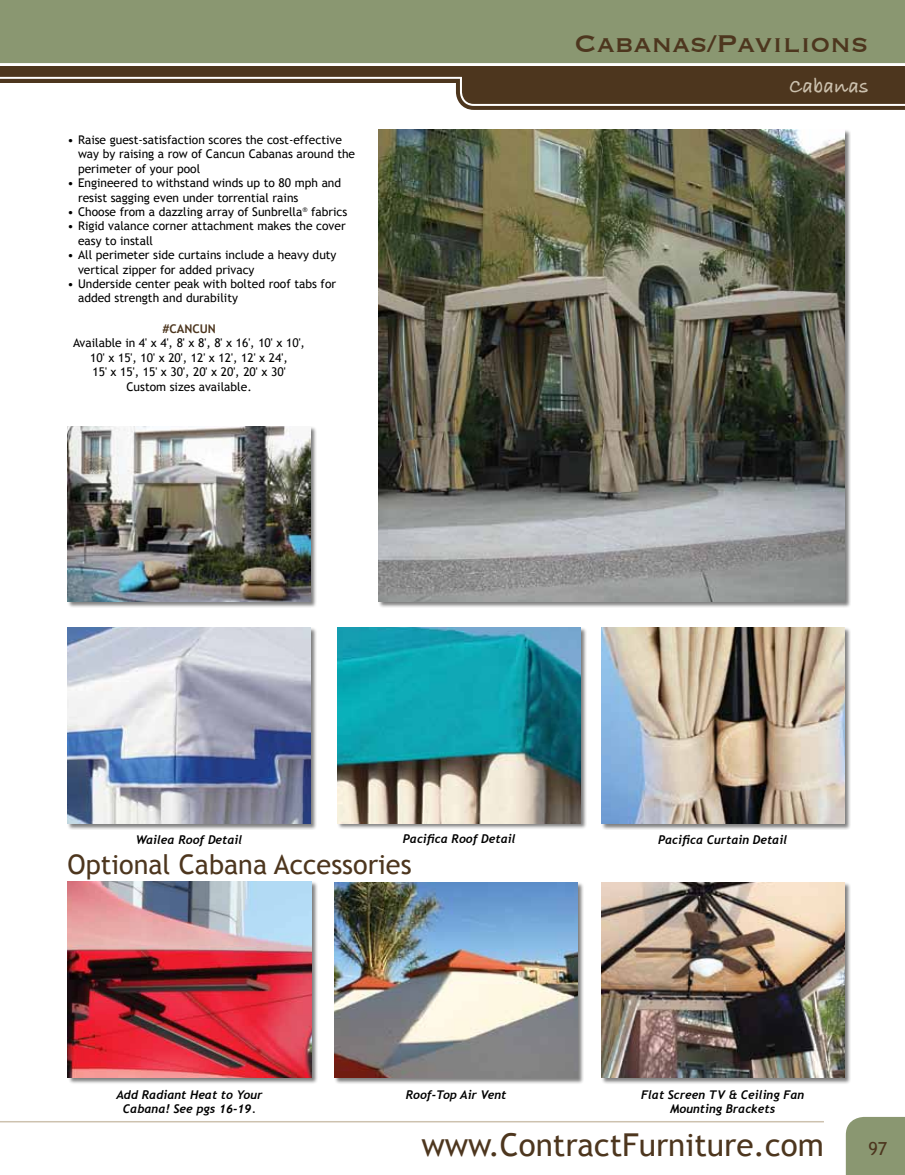
<style>
.page{position:relative;width:905px;height:1175px;background:#fff}
.page>*{position:absolute;margin:0;border:0;box-sizing:border-box;transform-origin:0 0}
.t1{font:31.5px "Trebuchet MS";color:#4d361e}
.t2{font:31.5px "Copperplate";color:#4d361e}
.t3{font:27px "Trebuchet MS";color:#4d361e}
.t4{font:21px "Bradley Hand ITCTT Bold";color:#cdc2af}
.t5{font:18px "Trebuchet MS";color:#4d361e}
.t6{font:12px/14.4px "Trebuchet MS";color:#000}
.t7{font:italic 700 12px/14.4px "Trebuchet";color:#000;text-align:center}
.s1{font-weight:700;color:#4d361e}
</style>
<div class="page">
<hr style="left:0;top:1120px;width:824px;height:2px;background:#cdc2af">
<div style="left:0;top:0;width:904px;height:63px;background:#8a9771"></div>
<div style="left:845px;top:1116px;width:59px;height:58px;background:#8a9771"></div>
<div style="left:0;top:75px;width:458px;height:8px;background:#4d361e"></div>
<div style="left:0;top:66px;width:904px;height:11px;background:#4d361e"></div>
<svg style="left:454px;top:76px;width:450px;height:34px;background:#59442e"></svg>
<hr style="left:0;top:77px;width:462px;height:2px;background:#fff">
<div style="left:334px;top:881px;width:250px;height:203px;background:#000;opacity:.5"></div>
<img style="left:334px;top:882px;width:243px;height:195px">
<div style="left:337px;top:627px;width:250px;height:202px;background:#000;opacity:.5"></div>
<img style="left:338px;top:627px;width:242px;height:196px">
<div style="left:67px;top:627px;width:250px;height:203px;background:#000;opacity:.5"></div>
<img style="left:68px;top:627px;width:242px;height:196px">
<div style="left:601px;top:881px;width:250px;height:203px;background:#000;opacity:.5"></div>
<img style="left:601px;top:882px;width:243px;height:195px">
<div style="left:601px;top:627px;width:250px;height:203px;background:#000;opacity:.5"></div>
<img style="left:601px;top:627px;width:243px;height:196px">
<div style="left:378px;top:129px;width:472px;height:479px;background:#000;opacity:.5"></div>
<img style="left:378px;top:129px;width:466px;height:473px">
<div style="left:67px;top:426px;width:250px;height:182px;background:#000;opacity:.5"></div>
<img style="left:68px;top:426px;width:242px;height:176px">
<div style="left:68px;top:881px;width:250px;height:203px;background:#000;opacity:.5"></div>
<img style="left:68px;top:881px;width:243px;height:196px">
<p class="t6" style="left:78px;top:133px;width:279px;text-indent:-10px">• Raise guest-satisfaction scores the cost-effective way by raising a row of Cancun Cabanas around the perimeter of your pool</p>
<p class="t6" style="left:78px;top:176px;width:265px;text-indent:-10px">• Engineered to withstand winds up to 80 mph and resist sagging even under torrential rains</p>
<p class="t6" style="left:68px;top:205px;width:281px">• Choose from a dazzling array of Sunbrella<sup>®</sup> fabrics</p>
<p class="t6" style="left:78px;top:219px;width:269px;text-indent:-10px">• Rigid valance corner attachment makes the cover easy to install</p>
<p class="t6" style="left:78px;top:248px;width:260px;text-indent:-10px">• All perimeter side curtains include a heavy duty vertical zipper for added privacy</p>
<p class="t6" style="left:78px;top:277px;width:260px;text-indent:-10px">• Underside center peak with bolted roof tabs for added strength and durability</p>
<p class="t6" style="left:73px;top:322px;width:233px;text-align:center"><span class="s1">#CANCUN<br></span>Available in 4' x 4', 8' x 8', 8' x 16', 10' x 10',<br>10' x 15', 10' x 20', 12' x 12', 12' x 24',<br>15' x 15', 15' x 30', 20' x 20', 20' x 30'<br>Custom sizes available.</p>
<p class="t2" style="left:574px;top:23px;width:296px">Cabanas/Pavilions</p>
<p class="t4" style="left:789px;top:70px;width:81px">Cabanas</p>
<p class="t7" style="left:136px;top:832px;width:108px">Wailea Roof Detail</p>
<p class="t7" style="left:403px;top:832px;width:114px">Pacifica Roof Detail</p>
<p class="t7" style="left:658px;top:832px;width:131px">Pacifica Curtain Detail</p>
<p class="t3" style="left:68px;top:848px;width:345px">Optional Cabana Accessories</p>
<p class="t7" style="left:117px;top:1087px;width:147px">Add Radiant Heat to Your<br>Cabana! See pgs 16-19.</p>
<p class="t7" style="left:405px;top:1087px;width:102px">Roof-Top Air Vent</p>
<p class="t7" style="left:641px;top:1087px;width:165px">Flat Screen TV &amp; Ceiling Fan<br>Mounting Brackets</p>
<p class="t1" style="left:421px;top:1126px;width:404px">www.ContractFurniture.com</p>
<p class="t5" style="left:868px;top:1137px;width:20px">97</p>
</div>
